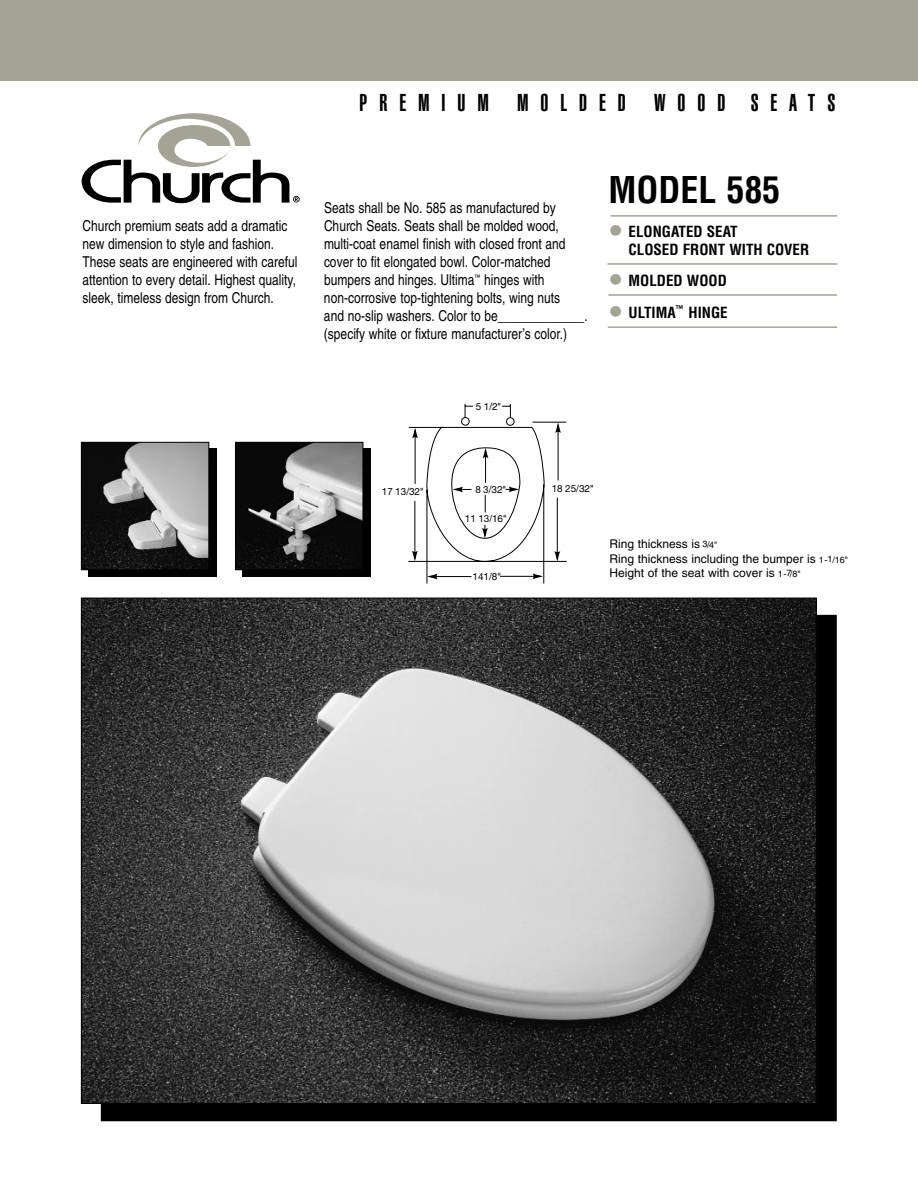
<style>
.page{position:relative;width:918px;height:1188px;background:#fff}
.page>*{position:absolute;margin:0;border:0;box-sizing:border-box;transform-origin:0 0}
.t1{font:700 condensed 36px "Helvetica";color:#000}
.t2{font:700 condensed 28.5px/49.5px "Helvetica";color:#a4a395}
.t3{font:900 extra-condensed 24px "Helvetica";letter-spacing:.5em;color:#000}
.t4{font:15px/18px "Helvetica";color:#000;scale:.8 1}
.t5{font:700 condensed 15px/18px "Helvetica";color:#000}
.t6{font:12px/14.4px "Helvetica";color:#000}
.t7{font:9.9px "Helvetica Fraction";color:#000}
.t8{font:9.9px "Helvetica";color:#000}
.s1{font-family:"Helvetica Fraction"}
.s2{font-family:"Helvetica"}
.s3{font-size:9px}
</style>
<div class="page">
<div style="left:0;top:0;width:918px;height:81px;background:#a4a395"></div>
<svg style="left:82px;top:113px;width:218px;height:90px"></svg>
<hr style="left:610px;top:215px;width:227px;height:2px;background:#a4a395">
<hr style="left:608px;top:263px;width:229px;height:2px;background:#a4a395">
<hr style="left:608px;top:294px;width:229px;height:2px;background:#a4a395">
<hr style="left:608px;top:326px;width:229px;height:2px;background:#a4a395">
<div style="left:88px;top:449px;width:128px;height:128px;background:#000"></div>
<img style="left:83px;top:444px;width:124px;height:124px">
<div style="left:81px;top:442px;width:128px;height:128px;border:1px solid #000"></div>
<div style="left:242px;top:449px;width:128px;height:128px;background:#000"></div>
<img style="left:237px;top:444px;width:124px;height:124px">
<div style="left:235px;top:442px;width:128px;height:128px;border:1px solid #000"></div>
<svg style="left:408px;top:403px;width:159px;height:181px"></svg>
<div style="left:101px;top:615px;width:735px;height:506px;background:#000"></div>
<img style="left:83px;top:600px;width:732px;height:502px">
<p class="t4" style="left:82px;top:219px;width:270px">Church premium seats add a dramatic new dimension to style and fashion.<br>These seats are engineered with careful attention to every detail. Highest quality, sleek, timeless design from Church.</p>
<h3 class="t3" style="left:360px;top:94px;width:477px">PREMIUM MOLDED WOOD SEATS</h3>
<p class="t4" style="left:324px;top:201px;width:331px">Seats shall be No. 585 as manufactured by Church Seats. Seats shall be molded wood, multi-coat enamel finish with closed front and cover to fit elongated bowl. Color-matched bumpers and hinges. Ultima<sup>™</sup> hinges with non-corrosive top-tightening bolts, wing nuts<br>and no-slip washers. Color to be_____________. (specify white or fixture manufacturer’s color.)</p>
<h1 class="t1" style="left:608px;top:176px;width:173px">MODEL 585</h1>
<p class="t5" style="left:629px;top:223px;width:182px">ELONGATED SEAT<br>CLOSED FRONT WITH COVER</p>
<p class="t5" style="left:629px;top:266px;width:101px;line-height:31.5px">MOLDED WOOD<br>ULTIMA<sup>™</sup> HINGE</p>
<h2 class="t2" style="left:610px;top:208px;width:13px">• •</h2>
<h2 class="t2" style="left:610px;top:289px;width:13px">•</h2>
<p class="t8" style="left:476px;top:403px;width:27px"><span class="s1">5 1</span>/2"</p>
<p class="t7" style="left:382px;top:488px;width:43px">17 13<span class="s2">/32"</span></p>
<p class="t7" style="left:552px;top:484px;width:43px">18 25<span class="s2">/32"</span></p>
<p class="t8" style="left:475px;top:486px;width:32px"><span class="s1">8 3</span>/32"</p>
<p class="t7" style="left:465px;top:514px;width:43px">11 13<span class="s2">/16"</span></p>
<p class="t7" style="left:473px;top:572px;width:30px">141<span class="s2">/8"</span></p>
<p class="t6" style="left:609px;top:538px;width:240px">Ring thickness is <span class="s3">3/4"<br></span>Ring thickness including the bumper is <span class="s3">1-1/16"<br></span>Height of the seat with cover is <span class="s3">1-7/8"</span></p>
</div>
